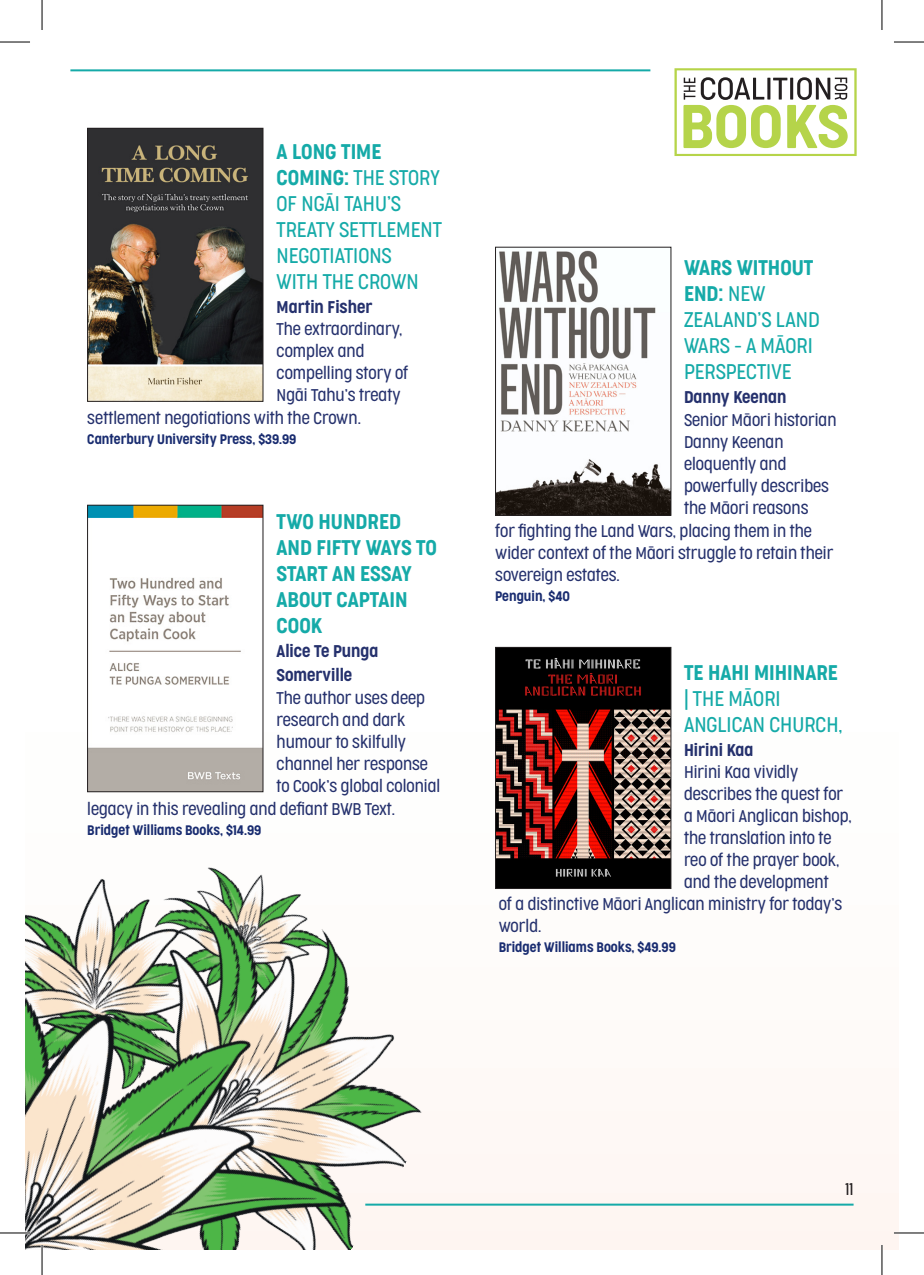
<style>
.page{position:relative;width:924px;height:1275px;background:#fff}
.page>*{position:absolute;margin:0;border:0;box-sizing:border-box;transform-origin:0 0}
.t1{font:300 20px/26px "Cocogoose Condensed";color:#15aaa8}
.t2{font:300 20px/26px "Cocogoose Condensed";color:#15aaa8}
.t3{font:300 16px/22px "Cocogoose Condensed";color:#25316d}
.t4{font:300 16px/24px "Cocogoose Condensed";color:#25316d}
.t5{font:300 16px "Cocogoose Condensed";color:#231f20}
.t6{font:300 13px "Cocogoose Condensed";color:#192c70}
.s1{font-style:inherit}
</style>
<div class="page">
<svg style="left:674px;top:68px;width:182px;height:88px"></svg>
<hr style="left:70px;top:69px;width:580px;height:2px;background:#15aaa8">
<hr style="left:365px;top:1203px;width:488px;height:2px;background:#15aaa8">
<img style="left:25px;top:653px;width:502px;height:597px">
<img style="left:497px;top:250px;width:172px;height:263px">
<div style="left:495px;top:247px;width:176px;height:268px;border:1px solid #231f20"></div>
<img style="left:497px;top:649px;width:172px;height:237px">
<div style="left:495px;top:647px;width:176px;height:241px;border:1px solid #231f20"></div>
<img style="left:89px;top:130px;width:172px;height:269px">
<div style="left:87px;top:128px;width:176px;height:273px;border:1px solid #231f20"></div>
<img style="left:89px;top:507px;width:172px;height:283px">
<div style="left:87px;top:505px;width:176px;height:287px;border:1px solid #231f20"></div>
<hr style="left:0;top:1231px;width:30px;height:3px;background:#fff">
<hr style="left:41px;top:1245px;width:2px;height:30px;background:#fff">
<hr style="left:0;top:42px;width:30px;height:1px;background:#000">
<hr style="left:893px;top:42px;width:30px;height:1px;background:#000">
<hr style="left:0;top:1232px;width:30px;height:1px;background:#000">
<hr style="left:893px;top:1232px;width:30px;height:1px;background:#000">
<hr style="left:42px;top:0;width:1px;height:30px;background:#000">
<hr style="left:42px;top:1245px;width:1px;height:30px;background:#000">
<hr style="left:881px;top:0;width:1px;height:30px;background:#000">
<hr style="left:881px;top:1245px;width:1px;height:30px;background:#000">
<p class="t1" style="left:276px;top:138px;width:167px"><span class="s1">A LONG TIME<br>COMING:</span> THE STORY<br>OF NGĀI TAHU’S<br>TREATY SETTLEMENT<br>NEGOTIATIONS<br>WITH THE CROWN</p>
<p class="t4" style="left:276px;top:294px;width:97px">Martin Fisher</p>
<p class="t3" style="left:276px;top:317px;width:133px">The extraordinary, complex and compelling story of<br>Ngāi Tahu’s treaty</p>
<p class="t3" style="left:87px;top:407px;width:275px">settlement negotiations with the Crown.</p>
<p class="t6" style="left:87px;top:430px;width:210px">Canterbury University Press, $39.99</p>
<p class="t2" style="left:276px;top:509px;width:162px">TWO HUNDRED<br>AND FIFTY WAYS TO<br>START AN ESSAY<br>ABOUT CAPTAIN<br>COOK</p>
<p class="t4" style="left:276px;top:639px;width:103px">Alice Te Punga<br>Somerville</p>
<p class="t3" style="left:276px;top:686px;width:165px">The author uses deep research and dark humour to skilfully channel her response to Cook’s global colonial</p>
<p class="t3" style="left:87px;top:798px;width:309px">legacy in this revealing and defiant BWB Text.</p>
<p class="t6" style="left:87px;top:821px;width:175px">Bridget Williams Books, $14.99</p>
<p class="t1" style="left:683px;top:255px;width:137px"><span class="s1">WARS WITHOUT<br>END:</span> NEW<br>ZEALAND’S LAND<br>WARS - A MĀORI<br>PERSPECTIVE</p>
<p class="t4" style="left:683px;top:385px;width:104px">Danny Keenan</p>
<p class="t3" style="left:683px;top:408px;width:154px">Senior Māori historian<br>Danny Keenan eloquently and powerfully describes the Māori reasons</p>
<p class="t3" style="left:495px;top:519px;width:339px">for fighting the Land Wars, placing them in the wider context of the Māori struggle to retain their sovereign estates.</p>
<p class="t6" style="left:495px;top:587px;width:76px">Penguin, $40</p>
<p class="t1" style="left:683px;top:659px;width:160px"><span class="s1">TE HAHI MIHINARE </span>| THE MĀORI<br>ANGLICAN CHURCH,</p>
<p class="t4" style="left:683px;top:737px;width:71px">Hirini Kaa</p>
<p class="t3" style="left:683px;top:760px;width:169px">Hirini Kaa vividly describes the quest for a Māori Anglican bishop, the translation into te reo of the prayer book, and the development</p>
<p class="t3" style="left:498px;top:893px;width:345px">of a distinctive Māori Anglican ministry for today’s world.</p>
<p class="t6" style="left:498px;top:938px;width:178px">Bridget Williams Books, $49.99</p>
<p class="t5" style="left:845px;top:1178px;width:10px">11</p>
</div>
